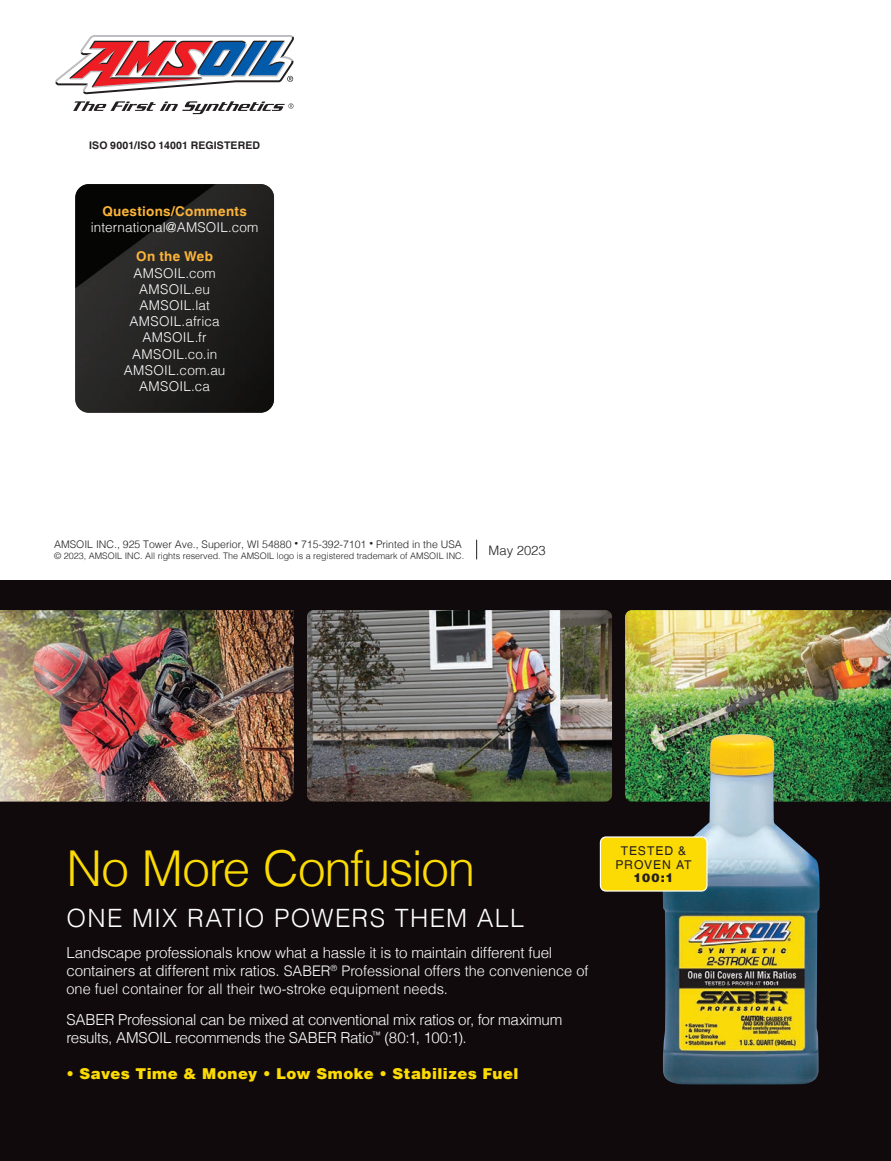
<style>
.page{position:relative;width:891px;height:1161px;background:#fff}
.page>*{position:absolute;margin:0;border:0;box-sizing:border-box;transform-origin:0 0}
.BodyCopyEnd{font:300 49.5px "Helvetica LT";letter-spacing:-.025em;color:#fcdb04}
.BodyCopyEnd-2{font:300 25.2px "Helvetica LT";letter-spacing:.05em;color:#fff}
.BodyCopyEnd-3{font:300 15.15px/17.7px "Helvetica LT";letter-spacing:-.02em;color:#fff}
.BodyCopyEnd-4{font:900 15px "Helvetica LT";letter-spacing:.03em;color:#fcda04}
.BodyCopyEnd-5{font:300 14.55px/17.7px "Helvetica LT";color:#fff}
.t1{font:300 13.5px/16.2px "Helvetica LT";letter-spacing:.015em;color:#fff;text-align:center}
.t2{font:300 13.05px "Helvetica LT";color:#231f20}
.BodyCopyEnd-6{font:12.15px/13.2px "Helvetica LT";letter-spacing:.07em;color:#231f20;text-align:center}
.t3{font:300 10.5px "Helvetica LT";color:#231f20}
.Details{font:700 10.5px "Helvetica LT";letter-spacing:.01em;color:#231f20}
.t4{font:300 9px "Helvetica LT";color:#231f20}
.s1{font-weight:700;color:#fcb439}
.s2{font-size:7.5px}
.s3{font-size:15.15px}
.s4{font-weight:900}
</style>
<div class="page">
<svg style="left:476px;top:540px;width:1px;height:19px"></svg>
<svg style="left:55px;top:35px;width:239px;height:59px"></svg>
<svg style="left:73px;top:101px;width:221px;height:13px"></svg>
<img style="left:75px;top:184px;width:199px;height:229px">
<div style="left:0;top:580px;width:891px;height:581px;background:#110a0c"></div>
<img style="left:0;top:610px;width:294px;height:192px">
<img style="left:625px;top:610px;width:266px;height:192px">
<img style="left:307px;top:610px;width:305px;height:192px">
<img style="left:663px;top:734px;width:157px;height:351px">
<div style="left:600px;top:837px;width:107px;height:54px;background:#fcda04;border-radius:5px"></div>
<div style="left:600px;top:836px;width:108px;height:56px;border:1px solid #fff;border-radius:5px"></div>
<p class="Details" style="left:89px;top:139px;width:173px">ISO 9001/ISO 14001 REGISTERED</p>
<p class="t1" style="left:91px;top:202px;width:169px"><span class="s1">Questions/Comments </span>international@AMSOIL.com</p>
<p class="t1" style="left:124px;top:248px;width:103px"><span class="s1">On the Web<br></span>AMSOIL.com<br>AMSOIL.eu<br>AMSOIL.lat<br>AMSOIL.africa<br>AMSOIL.fr<br>AMSOIL.co.in<br>AMSOIL.com.au<br>AMSOIL.ca</p>
<p class="t3" style="left:54px;top:538px;width:409px">AMSOIL INC., 925 Tower Ave., Superior, WI 54880 <span class="s2">•</span> 715-392-7101 <span class="s2">•</span> Printed in the USA</p>
<p class="t4" style="left:54px;top:550px;width:412px">© 2023, AMSOIL INC. All rights reserved. The AMSOIL logo is a registered trademark of AMSOIL INC.</p>
<p class="t2" style="left:489px;top:543px;width:59px">May 2023</p>
<p class="BodyCopyEnd" style="left:66px;top:837px;width:410px">No More Confusion</p>
<p class="BodyCopyEnd-2" style="left:66px;top:903px;width:459px">ONE MIX RATIO POWERS THEM ALL</p>
<p class="BodyCopyEnd-3" style="left:66px;top:944px;width:487px">Landscape professionals know what a hassle it is to maintain different fuel</p>
<p class="BodyCopyEnd-5" style="left:66px;top:962px;width:524px"><span class="s3">containers at different mix ratios.</span> SABER<sup>®</sup> Professional offers the convenience of one fuel container for all their two-stroke equipment needs.</p>
<p class="BodyCopyEnd-3" style="left:66px;top:1011px;width:497px">SABER Professional can be mixed at conventional mix ratios or, for maximum results, AMSOIL recommends the SABER Ratio<sup>™</sup> (80:1, 100:1).</p>
<p class="BodyCopyEnd-4" style="left:66px;top:1063px;width:454px">• Saves Time &amp; Money • Low Smoke • Stabilizes Fuel</p>
<p class="BodyCopyEnd-6" style="left:615px;top:844px;width:78px">TESTED &amp;<br>PROVEN AT<br><span class="s4">100:1</span></p>
</div>
